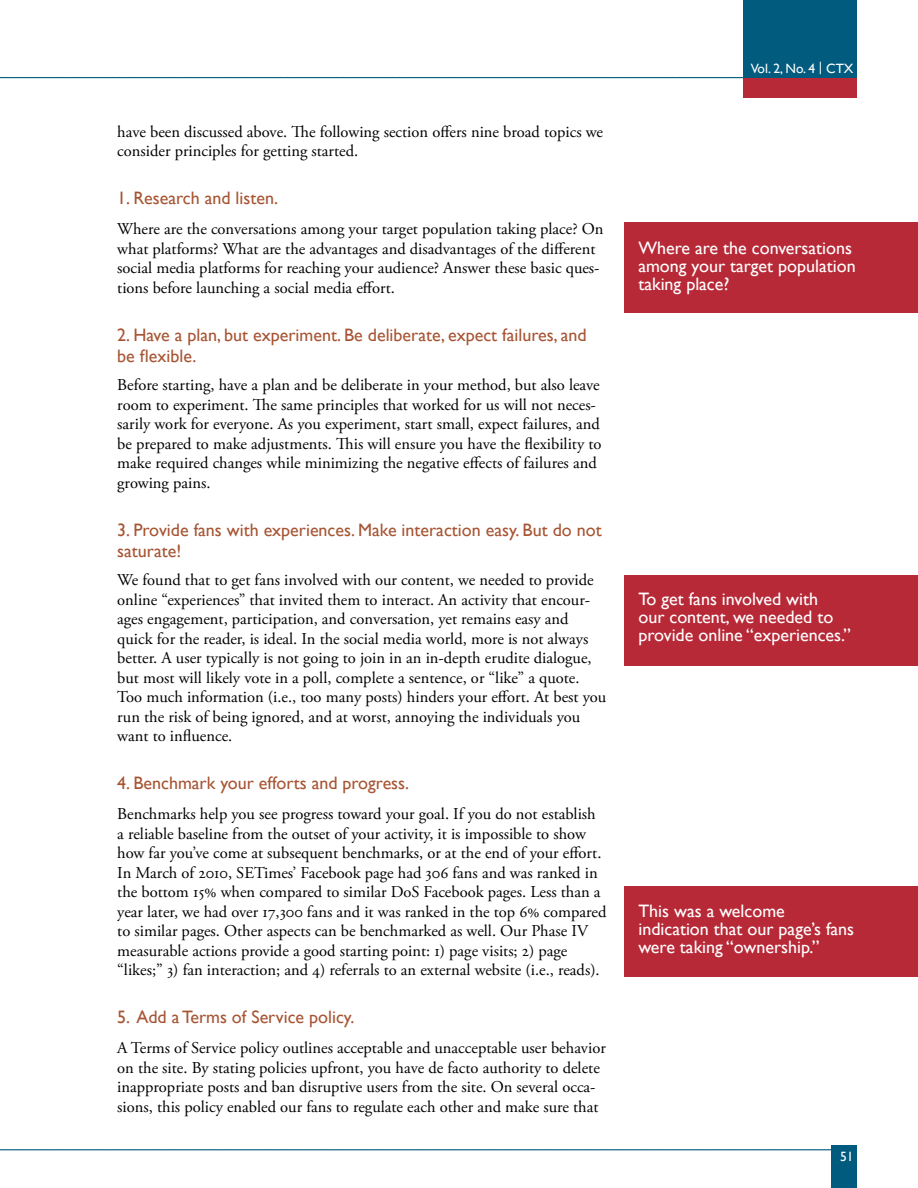
<style>
.page{position:relative;width:918px;height:1188px;background:#fff}
.page>*{position:absolute;margin:0;border:0;box-sizing:border-box;transform-origin:0 0}
.Heading_2{font:18px/21px "Gill Sans";color:#a75534}
.pull_quote{font:18px/18px "Gill Sans";color:#fff}
.BODY_COPY{font:16.5px/19.5px "Adobe Garamond Pro";color:#000}
.t1{font:13.5px "Gill Sans";color:#fff}
</style>
<div class="page">
<svg style="left:0;top:77px;width:743px;height:1px"></svg>
<svg style="left:0;top:1149px;width:831px;height:1px"></svg>
<div style="left:831px;top:1145px;width:25px;height:43px;background:#005b7e"></div>
<div style="left:743px;top:0;width:113px;height:79px;background:#005b7e"></div>
<div style="left:743px;top:78px;width:113px;height:20px;background:#b82937"></div>
<div style="left:625px;top:222px;width:293px;height:90px;background:#b82937"></div>
<div style="left:625px;top:575px;width:293px;height:91px;background:#b82937"></div>
<div style="left:625px;top:886px;width:293px;height:90px;background:#b82937"></div>
<p class="BODY_COPY" style="left:117px;top:122px;width:487px">have been discussed above. The following section offers nine broad topics we consider principles for getting started.</p>
<p class="Heading_2" style="left:117px;top:188px;width:162px">1. Research and listen.</p>
<p class="BODY_COPY" style="left:117px;top:220px;width:488px">Where are the conversations among your target population taking place? On what platforms? What are the advantages and disadvantages of the different social media platforms for reaching your audience? Answer these basic ques&shy;tions before launching a social media effort.</p>
<p class="Heading_2" style="left:117px;top:324px;width:471px">2. Have a plan, but experiment. Be deliberate, expect failures, and be flexible.</p>
<p class="BODY_COPY" style="left:117px;top:376px;width:486px">Before starting, have a plan and be deliberate in your method, but also leave room to experiment. The same principles that worked for us will not neces&shy;sarily work for everyone. As you experiment, start small, expect failures, and be prepared to make adjustments. This will ensure you have the flexibility to make required changes while minimizing the negative effects of failures and growing pains.</p>
<p class="Heading_2" style="left:117px;top:519px;width:486px">3. Provide fans with experiences. Make interaction easy. But do not saturate!</p>
<p class="BODY_COPY" style="left:117px;top:571px;width:491px">We found that to get fans involved with our content, we needed to provide online “experiences” that invited them to interact. An activity that encour&shy;ages engagement, participation, and conversation, yet remains easy and quick for the reader, is ideal. In the social media world, more is not always better. A user typically is not going to join in an in-depth erudite dialogue, but most will likely vote in a poll, complete a sentence, or “like” a quote.<br>Too much information (i.e., too many posts) hinders your effort. At best you run the risk of being ignored, and at worst, annoying the individuals you want to influence.</p>
<p class="Heading_2" style="left:117px;top:773px;width:293px">4. Benchmark your efforts and progress.</p>
<p class="BODY_COPY" style="left:117px;top:805px;width:491px">Benchmarks help you see progress toward your goal. If you do not establish a reliable baseline from the outset of your activity, it is impossible to show how far you’ve come at subsequent benchmarks, or at the end of your effort.<br>In March of 2010, SETimes’ Facebook page had 306 fans and was ranked in the bottom 15% when compared to similar DoS Facebook pages. Less than a year later, we had over 17,300 fans and it was ranked in the top 6% compared to similar pages. Other aspects can be benchmarked as well. Our Phase IV measurable actions provide a good starting point: 1) page visits; 2) page “likes;” 3) fan interaction; and 4) referrals to an external website (i.e., reads).</p>
<p class="Heading_2" style="left:117px;top:1007px;width:239px">5. Add a Terms of Service policy.</p>
<p class="BODY_COPY" style="left:117px;top:1039px;width:490px">A Terms of Service policy outlines acceptable and unacceptable user behavior on the site. By stating policies upfront, you have de facto authority to delete inappropriate posts and ban disruptive users from the site. On several occa&shy;sions, this policy enabled our fans to regulate each other and make sure that</p>
<p class="t1" style="left:751px;top:60px;width:104px">Vol. 2, No. 4 | CTX</p>
<p class="pull_quote" style="left:638px;top:239px;width:219px">Where are the conversations among your target population taking place?</p>
<p class="pull_quote" style="left:638px;top:590px;width:214px">To get fans involved with<br>our content, we needed to provide online “experiences.”</p>
<p class="pull_quote" style="left:638px;top:902px;width:217px">This was a welcome indication that our page’s fans were taking “ownership.”</p>
<p class="t1" style="left:840px;top:1149px;width:15px">51</p>
</div>
